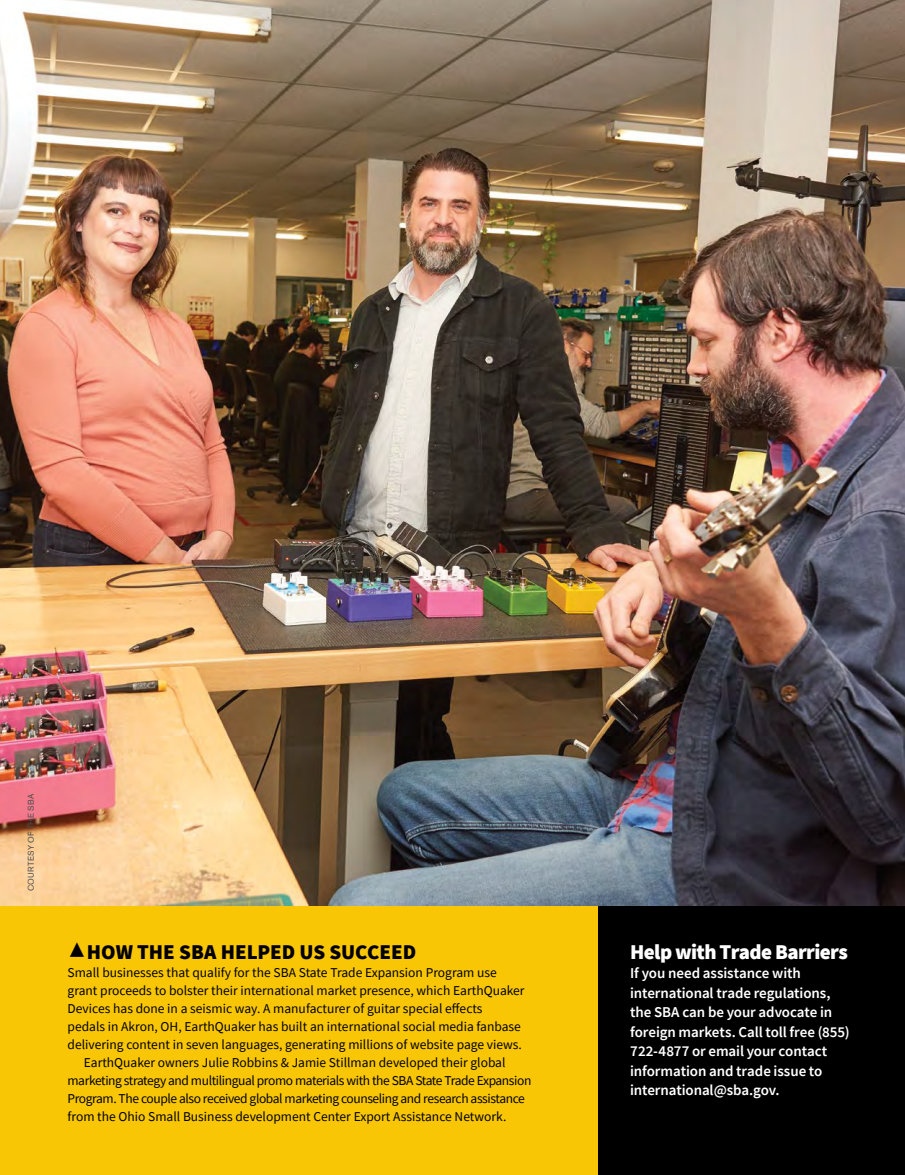
<style>
.page{position:relative;width:905px;height:1175px;background:#fff}
.page>*{position:absolute;margin:0;border:0;box-sizing:border-box;transform-origin:0 0}
.t1{font:900 21px "Source Sans Pro";color:#000}
.t2{font:900 21px "Source Sans Pro";letter-spacing:-.03em;color:#fff}
.t3{font:900 18px "Source Sans Pro";color:#000}
.t4{font:600 15px/19.5px "Source Sans Pro";letter-spacing:-.005em;color:#fff}
.t5{font:13.5px "Source Sans Pro";color:#000}
.t6{font:13.5px "Source Sans Pro";letter-spacing:-.03em;color:#000}
.t7{font:8.25px "Akzidenz Grotesk BE";letter-spacing:.03em;color:#4d4d4f}
</style>
<div class="page">
<div style="left:0;top:891px;width:607px;height:283px;background:#f9c606"></div>
<div style="left:598px;top:897px;width:306px;height:277px;background:#000"></div>
<img style="left:0;top:0;width:904px;height:906px">
<p class="t7" style="left:26px;top:891px;width:99px;rotate:-90deg">COURTESY OF THE SBA</p>
<h2 class="t3" style="left:89px;top:942px;width:17px;rotate:90deg">◀</h2>
<h1 class="t1" style="left:87px;top:937px;width:331px">HOW THE SBA HELPED US SUCCEED</h1>
<p class="t5" style="left:68px;top:964px;width:431px">Small businesses that qualify for the SBA State Trade Expansion Program use</p>
<p class="t5" style="left:68px;top:982px;width:458px">grant proceeds to bolster their international market presence, which EarthQuaker</p>
<p class="t5" style="left:68px;top:1000px;width:416px">Devices has done in a seismic way. A manufacturer of guitar special effects</p>
<p class="t5" style="left:68px;top:1018px;width:455px">pedals in Akron, OH, EarthQuaker has built an international social media fanbase</p>
<p class="t5" style="left:68px;top:1036px;width:456px">delivering content in seven languages, generating millions of website page views.</p>
<p class="t5" style="left:84px;top:1054px;width:423px">EarthQuaker owners Julie Robbins &amp; Jamie Stillman developed their global</p>
<p class="t6" style="left:68px;top:1072px;width:465px">marketing strategy and multilingual promo materials with the SBA State Trade Expansion</p>
<p class="t6" style="left:68px;top:1090px;width:459px">Program. The couple also received global marketing counseling and research assistance</p>
<p class="t5" style="left:68px;top:1108px;width:440px">from the Ohio Small Business development Center Export Assistance Network.</p>
<h1 class="t2" style="left:630px;top:937px;width:219px">Help with Trade Barriers</h1>
<p class="t4" style="left:630px;top:963px;width:221px">If you need assistance with international trade regulations, the SBA can be your advocate in foreign markets. Call toll free (855)<br>722-4877 or email your contact information and trade issue to international@sba.gov.</p>
</div>
